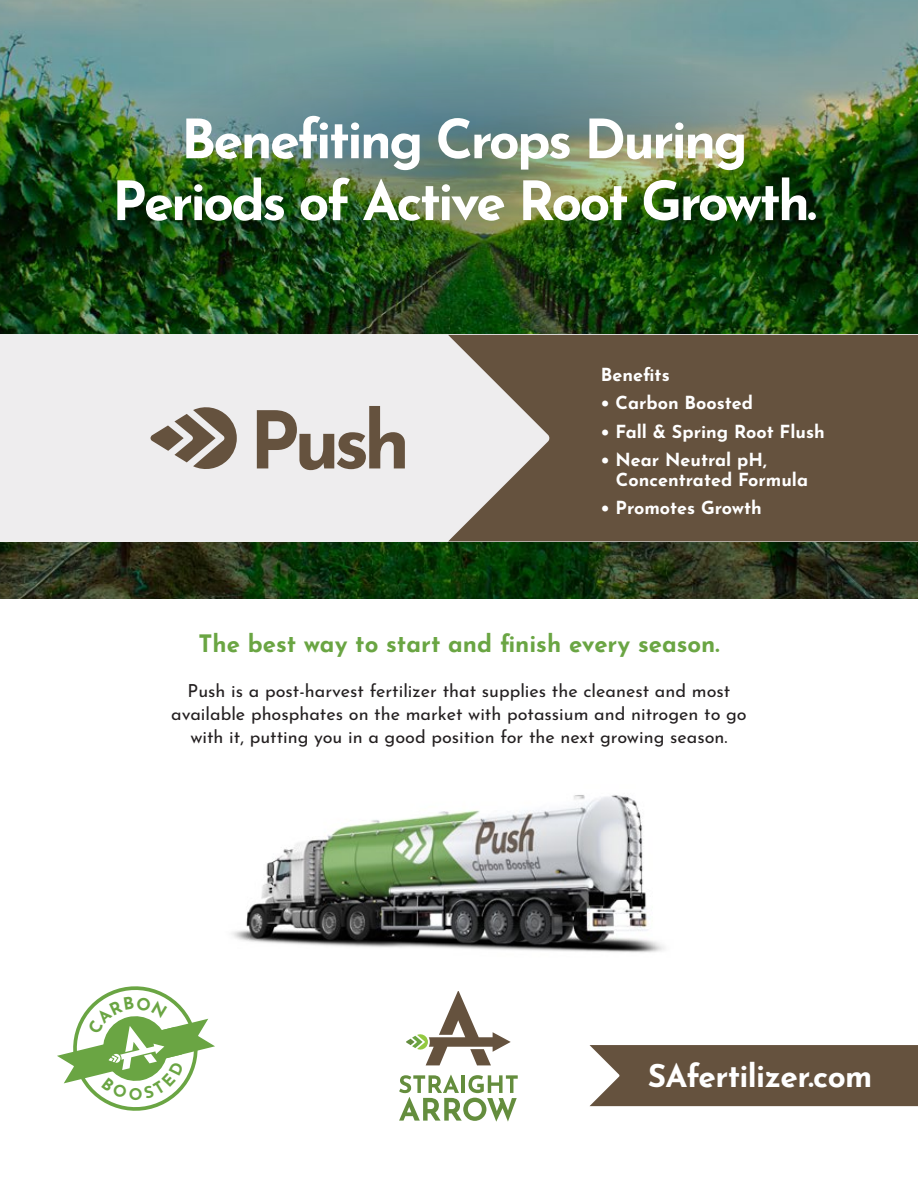
<style>
.page{position:relative;width:918px;height:1188px;background:#fff}
.page>*{position:absolute;margin:0;border:0;box-sizing:border-box;transform-origin:0 0}
.t1{font:700 79.2px "Josefin Sans";color:#65523e}
.t2{font:700 54px/61.8px "Josefin Sans";letter-spacing:-.05em;color:#fff;text-align:center}
.t3{font:700 31.65px "Josefin Sans";letter-spacing:-.02em;color:#fff}
.t4{font:700 24px "Josefin Sans";color:#6aa543}
.t5{font:18px/22.8px "Josefin Sans";color:#231f20;text-align:center}
.t6{font:700 18px/19.5px "Josefin Sans";color:#fff}
.t7{font:700 16.2px "Josefin Sans";color:#6aa543}
</style>
<div class="page">
<img style="left:231px;top:795px;width:434px;height:158px">
<img style="left:0;top:0;width:918px;height:599px">
<img style="left:115px;top:37px;width:719px;height:255px;border-radius:50%">
<div style="left:0;top:335px;width:448px;height:206px;background:#eeedee"></div>
<svg style="left:448px;top:335px;width:470px;height:206px;background:#746351"></svg>
<svg style="left:399px;top:1075px;width:119px;height:47px"></svg>
<svg style="left:406px;top:991px;width:105px;height:74px"></svg>
<div style="left:590px;top:1045px;width:328px;height:61px;background:#65523e"></div>
<svg style="left:151px;top:405px;width:86px;height:67px;background:#aea59c"></svg>
<svg style="left:57px;top:986px;width:158px;height:125px"></svg>
<h2 class="t2" style="left:112px;top:100px;width:706px">Benefiting Crops During<br>Periods of Active Root Growth.</h2>
<h1 class="t1" style="left:249px;top:370px;width:163px">Push</h1>
<p class="t6" style="left:601px;top:362px;width:70px">Benefits</p>
<p class="t6" style="left:601px;top:391px;width:154px">• Carbon Boosted</p>
<p class="t6" style="left:601px;top:419px;width:225px">• Fall &amp; Spring Root Flush</p>
<p class="t6" style="left:616px;top:448px;width:194px;text-indent:-15px">• Near Neutral pH,<br>Concentrated Formula</p>
<p class="t6" style="left:601px;top:496px;width:162px">• Promotes Growth</p>
<h3 class="t4" style="left:198px;top:622px;width:523px">The best way to start and finish every season.</h3>
<p class="t5" style="left:171px;top:677px;width:577px">Push is a post-harvest fertilizer that supplies the cleanest and most available phosphates on the market with potassium and nitrogen to go with it, putting you in a good position for the next growing season.</p>
<p class="t7" style="left:129px;top:1080px;width:15px">O</p>
<h3 class="t3" style="left:648px;top:1047px;width:226px">SAfertilizer.com</h3>
</div>
